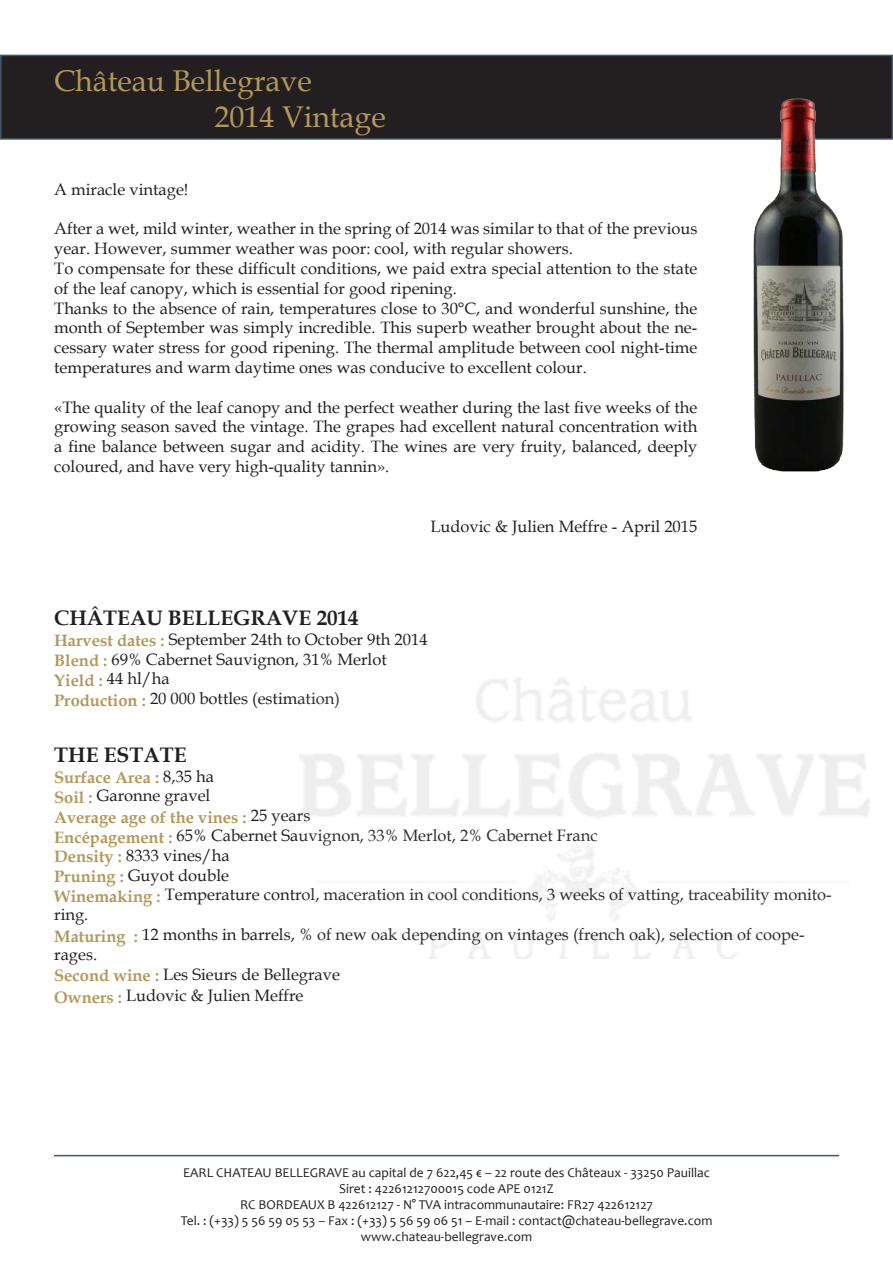
<style>
.page{position:relative;width:893px;height:1263px;background:#fff}
.page>*{position:absolute;margin:0;border:0;box-sizing:border-box;transform-origin:0 0}
.t1{font:30px/36px "Book Antiqua";color:#b4985a}
.t2{font:700 21px "Book Antiqua";color:#231f20}
.t3{font:16.5px/19.8px "Book Antiqua";color:#231f20}
.t4{font:13.5px/16.2px "Candara";color:#231f20;text-align:center}
.s1{font-weight:700;color:#b4985a}
</style>
<div class="page">
<div style="left:1px;top:55px;width:891px;height:84px;background:#231f20"></div>
<div style="left:0;top:55px;width:893px;height:85px;border:2px solid #415a69"></div>
<img style="left:646px;top:54px;width:247px;height:418px">
<hr style="left:54px;top:1155px;width:785px;height:1px;background:#415a69">
<h1 class="t1" style="left:214px;top:66px;width:173px;text-indent:-160px">Château Bellegrave<br>2014 Vintage</h1>
<p class="t3" style="left:54px;top:181px;width:136px">A miracle vintage!</p>
<p class="t3" style="left:54px;top:221px;width:645px">After a wet, mild winter, weather in the spring of 2014 was similar to that of the previous year. However, summer weather was poor: cool, with regular showers.<br>To compensate for these dificult conditions, we paid extra special attention to the state of the leaf canopy, which is essential for good ripening.<br>Thanks to the absence of rain, temperatures close to 30°C, and wonderful sunshine, the month of September was simply incredible. This superb weather brought about the ne&shy;cessary water stress for good ripening. The thermal amplitude between cool night-time temperatures and warm daytime ones was conducive to excellent colour.</p>
<p class="t3" style="left:54px;top:397px;width:645px;text-align:justify">«The quality of the leaf canopy and the perfect weather during the last ive weeks of the growing season saved the vintage. The grapes had excellent natural concentration with a ine balance between sugar and acidity. The wines are very fruity, balanced, deeply coloured, and have very high-quality tannin».</p>
<p class="t3" style="left:430px;top:518px;width:269px">Ludovic &amp; Julien Meffre - April 2015</p>
<p class="t2" style="left:54px;top:610px;width:306px">CHÂTEAU BELLEGRAVE 2014</p>
<p class="t3" style="left:54px;top:631px;width:375px"><span class="s1">Harvest dates :</span> September 24th to October 9th 2014<br><span class="s1">Blend :</span> 69% Cabernet Sauvignon, 31% Merlot <span class="s1">Yield :</span> 44 hl/ha<br><span class="s1">Production :</span> 20 000 bottles (estimation)</p>
<p class="t2" style="left:54px;top:747px;width:134px">THE ESTATE</p>
<p class="t3" style="left:54px;top:770px;width:161px;line-height:18.3px"><span class="s1">Surface Area :</span> 8,35 ha<br><span class="s1">Soil :</span> Garonne gravel</p>
<p class="t3" style="left:54px;top:810px;width:545px;line-height:18.3px"><span class="s1">Average age of the vines :</span> 25 years<br><span class="s1">Encépagement :</span> 65% Cabernet Sauvignon, 33% Merlot, 2% Cabernet Franc</p>
<p class="t3" style="left:54px;top:847px;width:779px"><span class="s1">Density :</span> 8333 vines/ha<br><span class="s1">Pruning :</span> Guyot double<br><span class="s1">Winemaking :</span> Temperature control, maceration in cool conditions, 3 weeks of vatting, traceability monito&shy;ring.<br><span class="s1">Maturing :</span> 12 months in barrels, % of new oak depending on vintages (french oak), selection of coope&shy;rages.<br><span class="s1">Second wine :</span> Les Sieurs de Bellegrave</p>
<p class="t3" style="left:54px;top:988px;width:251px"><span class="s1">Owners :</span> Ludovic &amp; Julien Meffre</p>
<p class="t4" style="left:181px;top:1165px;width:533px">EARL CHATEAU BELLEGRAVE au capital de 7 622,45 € – 22 route des Châteaux - 33250 Pauillac Siret : 42261212700015 code APE 0121Z<br>RC BORDEAUX B 422612127 - N° TVA intracommunautaire: FR27 422612127<br>Tel. : (+33) 5 56 59 05 53 – Fax : (+33) 5 56 59 06 51 – E-mail : contact@chateau-bellegrave.com www.chateau-bellegrave.com</p>
</div>
